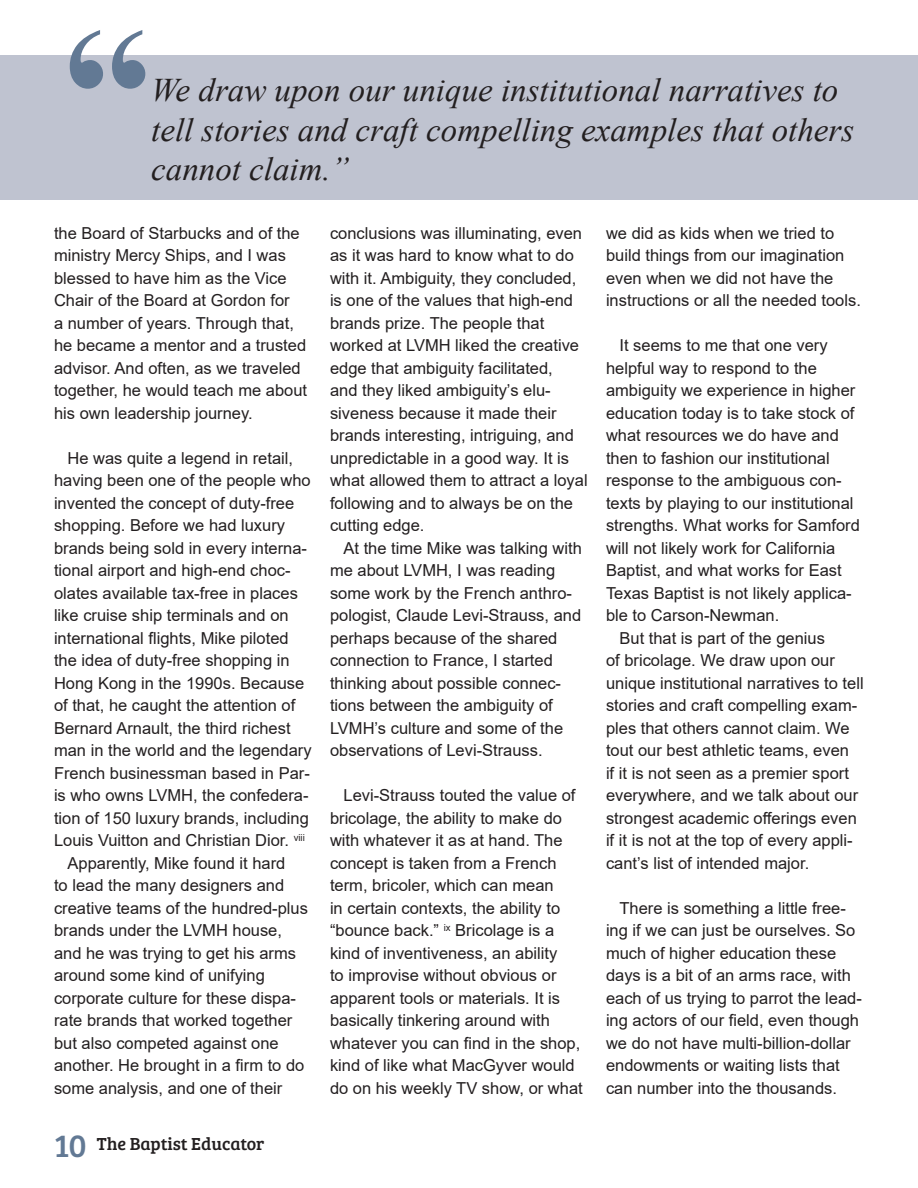
<style>
.page{position:relative;width:918px;height:1188px;background:#fff}
.page>*{position:absolute;margin:0;border:0;box-sizing:border-box;transform-origin:0 0}
.t1{font:700 180px "Times New Roman";color:#627994}
.t2{font:italic 33px/39.6px "Times New Roman";color:#231f20}
.t3{font:33px "Bree Serif";color:#627994}
.t4{font:18px "Bree Serif";color:#231f20}
.t5{font:16.5px/22.5px "Arial";color:#231f20}
</style>
<div class="page">
<div style="left:0;top:55px;width:918px;height:145px;background:#bfc3d0"></div>
<p class="t1" style="left:63px;top:-38px;width:91px">“</p>
<p class="t2" style="left:151px;top:69px;width:705px">We draw upon our unique institutional narratives to tell stories and craft compelling examples that others cannot claim.”</p>
<p class="t5" style="left:54px;top:222px;width:255px">the Board of Starbucks and of the ministry Mercy Ships, and I was blessed to have him as the Vice<br>Chair of the Board at Gordon for<br>a number of years. Through that, he became a mentor and a trusted advisor. And often, as we traveled together, he would teach me about his own leadership journey.</p>
<p class="t5" style="left:54px;top:447px;width:259px;text-indent:14px">He was quite a legend in retail, having been one of the people who invented the concept of duty-free shopping. Before we had luxury brands being sold in every interna&shy;tional airport and high-end choc&shy;olates available tax-free in places like cruise ship terminals and on international flights, Mike piloted the idea of duty-free shopping in Hong Kong in the 1990s. Because of that, he caught the attention of Bernard Arnault, the third richest man in the world and the legendary French businessman based in Par&shy;is who owns LVMH, the confedera&shy;tion of 150 luxury brands, including Louis Vuitton and Christian Dior. <sup>viii</sup></p>
<p class="t5" style="left:54px;top:852px;width:256px;text-indent:14px">Apparently, Mike found it hard<br>to lead the many designers and creative teams of the hundred-plus brands under the LVMH house, and he was trying to get his arms around some kind of unifying corporate culture for these dispa&shy;rate brands that worked together but also competed against one another. He brought in a firm to do some analysis, and one of their</p>
<p class="t3" style="left:54px;top:1121px;width:34px">10</p>
<p class="t4" style="left:97px;top:1131px;width:169px">The Baptist Educator</p>
<p class="t5" style="left:330px;top:222px;width:259px">conclusions was illuminating, even as it was hard to know what to do with it. Ambiguity, they concluded, is one of the values that high-end brands prize. The people that worked at LVMH liked the creative edge that ambiguity facilitated,<br>and they liked ambiguity’s elu&shy;siveness because it made their brands interesting, intriguing, and unpredictable in a good way. It is what allowed them to attract a loyal following and to always be on the cutting edge.</p>
<p class="t5" style="left:330px;top:537px;width:253px;text-indent:14px">At the time Mike was talking with me about LVMH, I was reading some work by the French anthro&shy;pologist, Claude Levi-Strauss, and perhaps because of the shared connection to France, I started thinking about possible connec&shy;tions between the ambiguity of<br>LVMH’s culture and some of the observations of Levi-Strauss.</p>
<p class="t5" style="left:330px;top:784px;width:254px;text-indent:14px">Levi-Strauss touted the value of bricolage, the ability to make do with whatever it as at hand. The concept is taken from a French term, bricoler, which can mean<br>in certain contexts, the ability to “bounce back.” <sup>ix</sup> Bricolage is a kind of inventiveness, an ability<br>to improvise without obvious or apparent tools or materials. It is basically tinkering around with whatever you can find in the shop, kind of like what MacGyver would do on his weekly TV show, or what</p>
<p class="t5" style="left:606px;top:222px;width:256px">we did as kids when we tried to build things from our imagination even when we did not have the instructions or all the needed tools.</p>
<p class="t5" style="left:606px;top:334px;width:256px;text-indent:14px">It seems to me that one very helpful way to respond to the ambiguity we experience in higher education today is to take stock of what resources we do have and then to fashion our institutional response to the ambiguous con&shy;texts by playing to our institutional strengths. What works for Samford will not likely work for California<br>Baptist, and what works for East<br>Texas Baptist is not likely applica&shy;ble to Carson-Newman.</p>
<p class="t5" style="left:606px;top:627px;width:259px;text-indent:14px">But that is part of the genius<br>of bricolage. We draw upon our unique institutional narratives to tell stories and craft compelling exam&shy;ples that others cannot claim. We tout our best athletic teams, even<br>if it is not seen as a premier sport everywhere, and we talk about our strongest academic offerings even if it is not at the top of every appli&shy;cant’s list of intended major.</p>
<p class="t5" style="left:606px;top:897px;width:257px;text-indent:14px">There is something a little free&shy;ing if we can just be ourselves. So much of higher education these days is a bit of an arms race, with each of us trying to parrot the lead&shy;ing actors of our field, even though we do not have multi-billion-dollar endowments or waiting lists that can number into the thousands.</p>
</div>
